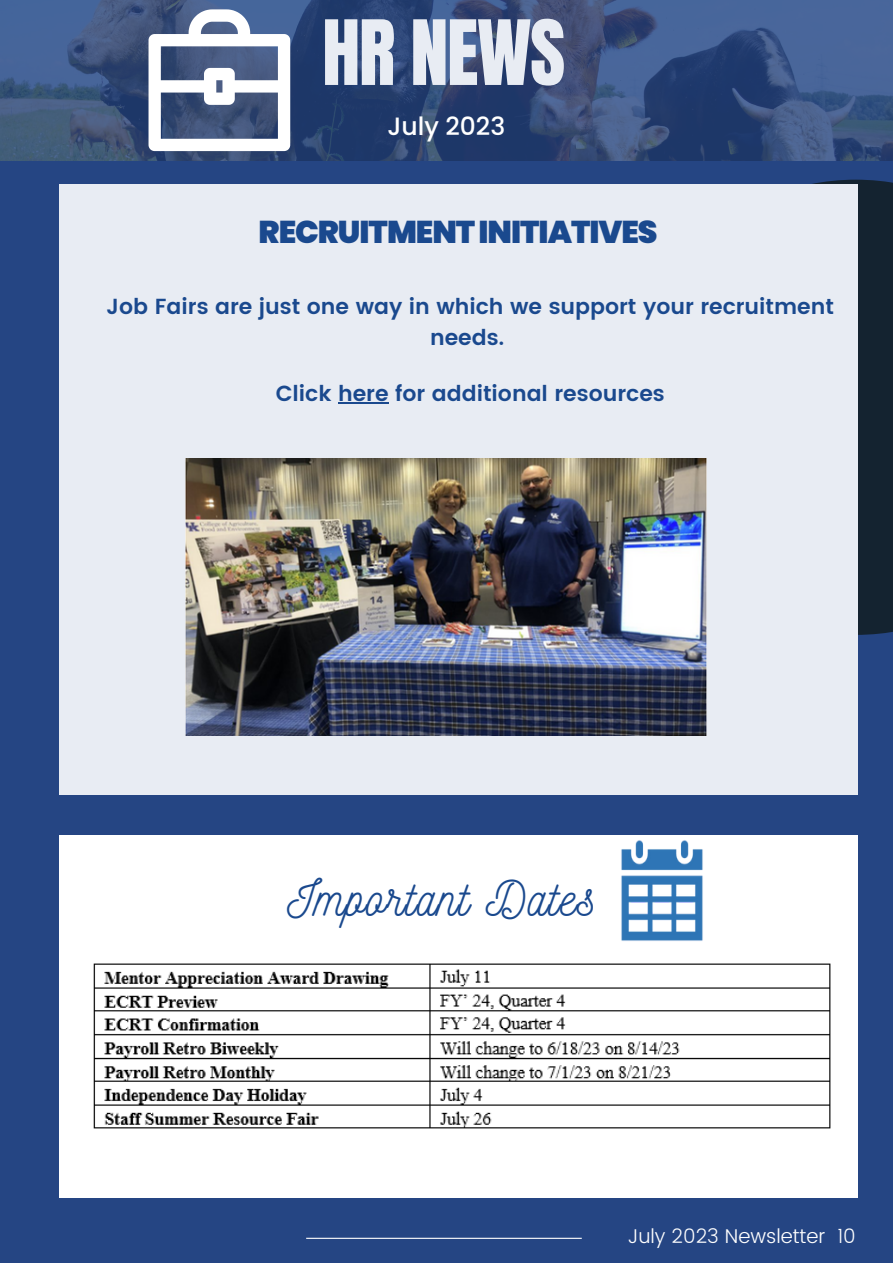
<style>
.page{position:relative;width:893px;height:1264px;background:#fff}
.page>*{position:absolute;margin:0;border:0;box-sizing:border-box;transform-origin:0 0}
.t1{font:76.5px "Anton";letter-spacing:-.02em;color:#e8ecf3}
.t2{font:49.5px "Nickainley";letter-spacing:.02em;color:#1a498e}
.t3{font:900 31.5px "Poppins";letter-spacing:-.035em;color:#1a498e}
.t4{font:500 25.05px "Poppins";color:#fff}
.t5{font:600 21.75px/31.5px "Poppins";color:#1a498e;text-align:center}
.t6{font:300 19.95px "Poppins";color:#fff}
</style>
<div class="page">
<div style="left:0;top:0;width:892px;height:1262px;background:#254583"></div>
<div style="left:628px;top:180px;width:264px;height:455px;background:#142330"></div>
<img style="left:0;top:0;width:892px;height:160px">
<div style="left:59px;top:184px;width:798px;height:611px;background:#e8ecf3"></div>
<hr style="left:306px;top:1237px;width:275px;height:1px;background:#fff">
<div style="left:59px;top:835px;width:798px;height:362px;background:#fff"></div>
<svg style="left:148px;top:9px;width:142px;height:142px;background:#929db5"></svg>
<img style="left:186px;top:458px;width:520px;height:277px">
<img style="left:93px;top:963px;width:738px;height:166px">
<hr style="left:338px;top:402px;width:50px;height:1px;background:#1a498e">
<img style="left:621px;top:840px;width:82px;height:101px">
<p class="t1" style="left:322px;top:-2px;width:244px">HR NEWS</p>
<p class="t4" style="left:387px;top:109px;width:119px">July 2023</p>
<p class="t3" style="left:259px;top:210px;width:400px">RECRUITMENTINITIATIVES</p>
<p class="t5" style="left:107px;top:290px;width:729px">Job Fairs are just one way in which we support your recruitment needs.</p>
<p class="t5" style="left:276px;top:378px;width:390px">Click here for additional resources</p>
<p class="t2" style="left:287px;top:866px;width:310px">Important Dates</p>
<p class="t6" style="left:627px;top:1224px;width:229px">July 2023 Newsletter 10</p>
</div>
